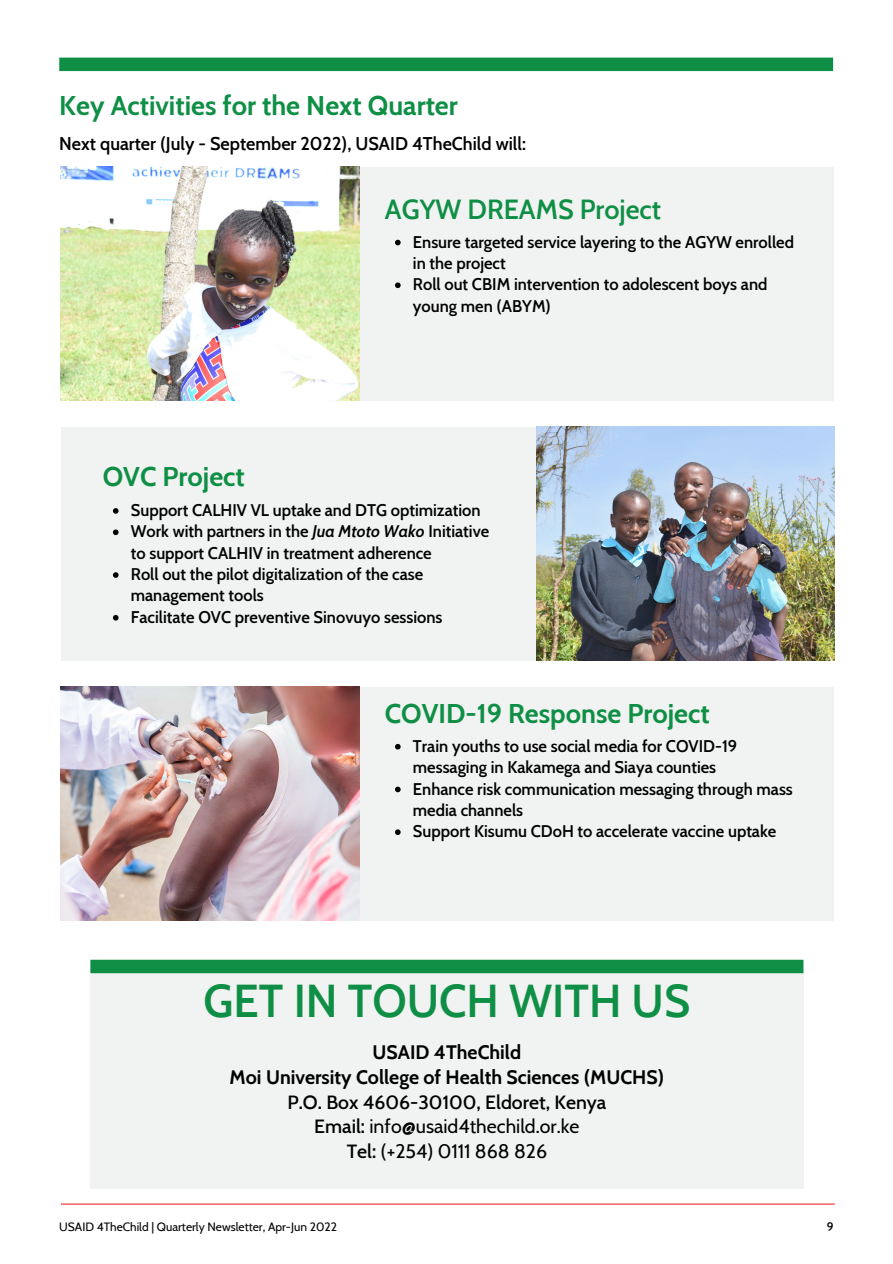
<style>
.page{position:relative;width:893px;height:1264px;background:#fff}
.page>*{position:absolute;margin:0;border:0;box-sizing:border-box;transform-origin:0 0}
.t1{font:600 45px "Cabin";color:#0f8f45}
.t2{font:700 27px "Cabin";color:#0f8f45}
.t3{font:600 27px "Cabin";color:#0f8f45}
.t4{font:500 19.5px/24.8px "Cabin";color:#000;text-align:center}
.t5{font:700 19.5px/24.8px "Cabin";color:#000;text-align:center}
.t6{font:600 18px "Cabin";color:#000}
.t7{font:600 16.5px/21.3px "Cabin";color:#000}
.t8{font:12px "Cabin";color:#000}
.t9{font:600 12px "Cabin";color:#000}
.s1{font-style:italic}
.s2{font-weight:400}
</style>
<div class="page">
<div style="left:59px;top:58px;width:774px;height:13px;background:#0f8f45"></div>
<div style="left:61px;top:686px;width:772px;height:234px;background:#f1f2f2"></div>
<div style="left:61px;top:427px;width:773px;height:233px;background:#f1f2f2"></div>
<div style="left:61px;top:167px;width:772px;height:233px;background:#f1f2f2"></div>
<img style="left:61px;top:686px;width:298px;height:234px">
<img style="left:536px;top:427px;width:298px;height:233px">
<img style="left:61px;top:167px;width:298px;height:233px">
<svg style="left:395px;top:744px;width:5px;height:5px"></svg>
<svg style="left:395px;top:786px;width:5px;height:6px"></svg>
<svg style="left:395px;top:829px;width:5px;height:6px"></svg>
<svg style="left:113px;top:508px;width:5px;height:5px"></svg>
<svg style="left:113px;top:529px;width:5px;height:6px"></svg>
<svg style="left:113px;top:572px;width:5px;height:6px"></svg>
<svg style="left:113px;top:615px;width:5px;height:5px"></svg>
<svg style="left:395px;top:240px;width:5px;height:5px"></svg>
<svg style="left:395px;top:282px;width:5px;height:6px"></svg>
<hr style="left:61px;top:1203px;width:773px;height:1px;background:#ed2b30">
<div style="left:90px;top:969px;width:713px;height:219px;background:#f1f2f2"></div>
<div style="left:90px;top:959px;width:713px;height:14px;background:#0f8f45"></div>
<h2 class="t2" style="left:59px;top:89px;width:400px">Key Activities for the Next Quarter</h2>
<p class="t6" style="left:59px;top:132px;width:468px">Next quarter (July - September 2022), USAID 4TheChild will:</p>
<h2 class="t3" style="left:385px;top:192px;width:278px">AGYW DREAMS Project</h2>
<h2 class="t2" style="left:103px;top:459px;width:143px">OVC Project</h2>
<p class="t7" style="left:413px;top:231px;width:382px">Ensure targeted service layering to the AGYW enrolled in the project<br>Roll out CBIM intervention to adolescent boys and young men (ABYM)</p>
<p class="t7" style="left:131px;top:499px;width:360px">Support CALHIV VL uptake and DTG optimization Work with partners in the <span class="s1">Jua Mtoto Wako</span> Initiative to support CALHIV in treatment adherence<br>Roll out the pilot digitalization of the case management tools<br>Facilitate OVC preventive Sinovuyo sessions</p>
<h2 class="t2" style="left:385px;top:696px;width:326px">COVID-19 Response Project</h2>
<p class="t7" style="left:413px;top:735px;width:381px">Train youths to use social media for COVID-19 messaging in Kakamega and Siaya counties<br>Enhance risk communication messaging through mass media channels<br>Support Kisumu CDoH to accelerate vaccine uptake</p>
<h1 class="t1" style="left:204px;top:974px;width:488px">GET IN TOUCH WITH US</h1>
<p class="t5" style="left:229px;top:1039px;width:436px">USAID 4TheChild<br>Moi University College of Health Sciences (MUCHS)</p>
<p class="t4" style="left:287px;top:1089px;width:320px">P.O. Box 4606-30100, Eldoret, Kenya<br>Email: <span class="s2">info@usaid4thechild.or.ke<br></span>Tel: <span class="s2">(+254) 0111 868 826</span></p>
<p class="t8" style="left:59px;top:1218px;width:279px">USAID 4TheChild | Quarterly Newsletter, Apr-Jun 2022</p>
<p class="t9" style="left:826px;top:1218px;width:8px">9</p>
</div>
